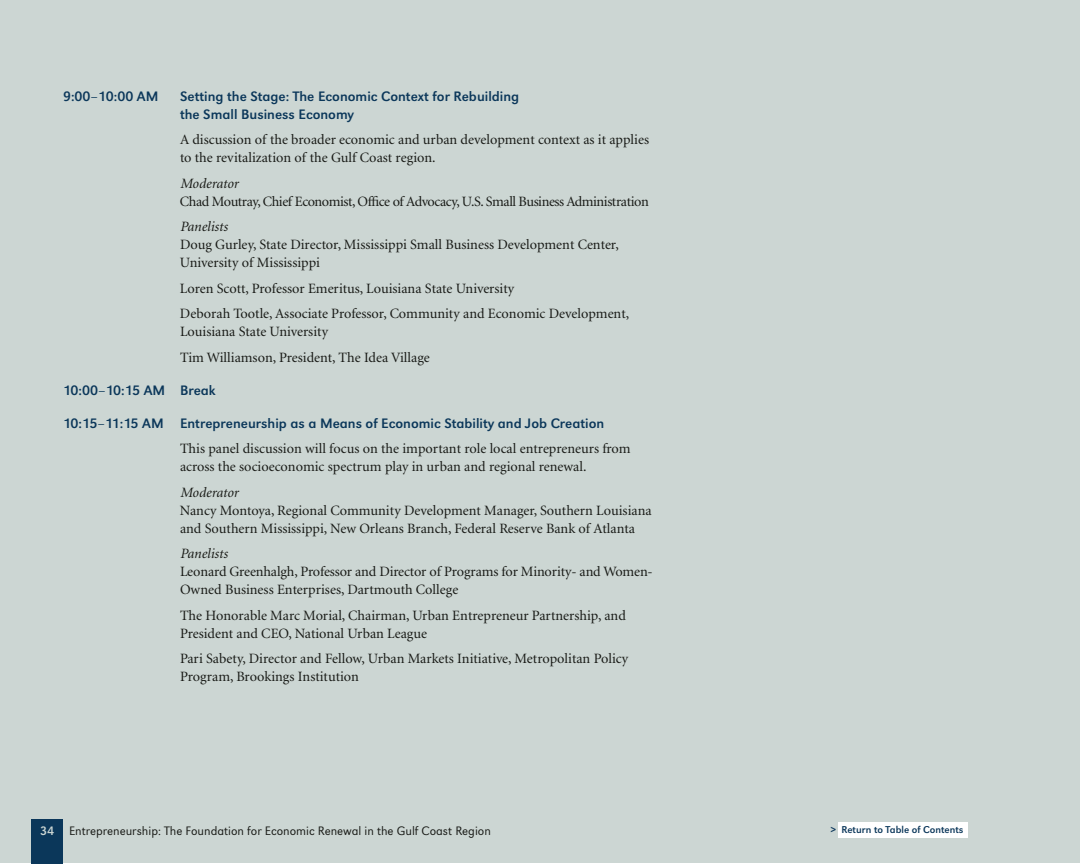
<style>
.page{position:relative;width:1080px;height:864px;background:#fff}
.page>*{position:absolute;margin:0;border:0;box-sizing:border-box;transform-origin:0 0}
.t1{font:14.25px/18px "Minion";color:#181a16}
.t2{font:700 14.25px/18px "Urw Grotesk";color:#0b375a}
.t3{font:14.25px "Minion";letter-spacing:-.03em;color:#181a16}
.t4{font:italic 14.25px "Minion";color:#181a16}
.t5{font:12.75px "Urw Grotesk";color:#181a16}
.t6{font:700 10.35px "Urw Grotesk";color:#0b375a}
.s1{font-weight:700;color:#ccd6d3}
</style>
<div class="page">
<div style="left:0;top:0;width:1080px;height:862px;background:#ccd6d3"></div>
<hr style="left:1078px;top:1px;width:2px;height:862px;background:#ccd6d3">
<div style="left:32px;top:819px;width:31px;height:45px;background:#0b375a"></div>
<div style="left:838px;top:822px;width:130px;height:15px;background:#fff"></div>
<p class="t2" style="left:63px;top:87px;width:97px">9:00–10:00 AM</p>
<p class="t2" style="left:180px;top:87px;width:341px">Setting the Stage: The Economic Context for Rebuilding the Small Business Economy</p>
<p class="t1" style="left:180px;top:131px;width:471px">A discussion of the broader economic and urban development context as it applies to the revitalization of the Gulf Coast region.</p>
<p class="t4" style="left:180px;top:176px;width:60px">Moderator</p>
<p class="t3" style="left:180px;top:194px;width:470px">Chad Moutray, Chief Economist, Office of Advocacy, U.S. Small Business Administration</p>
<p class="t4" style="left:180px;top:220px;width:49px">Panelists</p>
<p class="t1" style="left:180px;top:236px;width:440px">Doug Gurley, State Director, Mississippi Small Business Development Center,<br>University of Mississippi</p>
<p class="t1" style="left:180px;top:276px;width:451px;line-height:25.5px">Loren Scott, Professor Emeritus, Louisiana State University<br>Deborah Tootle, Associate Professor, Community and Economic Development,</p>
<p class="t1" style="left:180px;top:319px;width:251px;line-height:25.5px">Louisiana State University<br>Tim Williamson, President, The Idea Village</p>
<p class="t2" style="left:63px;top:381px;width:154px">10:00–10:15 AM Break</p>
<p class="t2" style="left:63px;top:414px;width:543px">10:15–11:15 AM Entrepreneurship as a Means of Economic Stability and Job Creation</p>
<p class="t1" style="left:180px;top:440px;width:452px">This panel discussion will focus on the important role local entrepreneurs from across the socioeconomic spectrum play in urban and regional renewal.</p>
<p class="t4" style="left:180px;top:485px;width:60px">Moderator</p>
<p class="t1" style="left:180px;top:502px;width:473px">Nancy Montoya, Regional Community Development Manager, Southern Louisiana and Southern Mississippi, New Orleans Branch, Federal Reserve Bank of Atlanta</p>
<p class="t4" style="left:180px;top:547px;width:49px">Panelists</p>
<p class="t1" style="left:180px;top:563px;width:474px">Leonard Greenhalgh, Professor and Director of Programs for Minority- and Women-<br>Owned Business Enterprises, Dartmouth College</p>
<p class="t1" style="left:180px;top:607px;width:447px">The Honorable Marc Morial, Chairman, Urban Entrepreneur Partnership, and<br>President and CEO, National Urban League</p>
<p class="t1" style="left:180px;top:650px;width:450px">Pari Sabety, Director and Fellow, Urban Markets Initiative, Metropolitan Policy<br>Program, Brookings Institution</p>
<p class="t5" style="left:40px;top:823px;width:452px"><span class="s1">34</span> Entrepreneurship: The Foundation for Economic Renewal in the Gulf Coast Region</p>
<p class="t6" style="left:830px;top:824px;width:135px">&gt; Return to Table of Contents</p>
</div>
